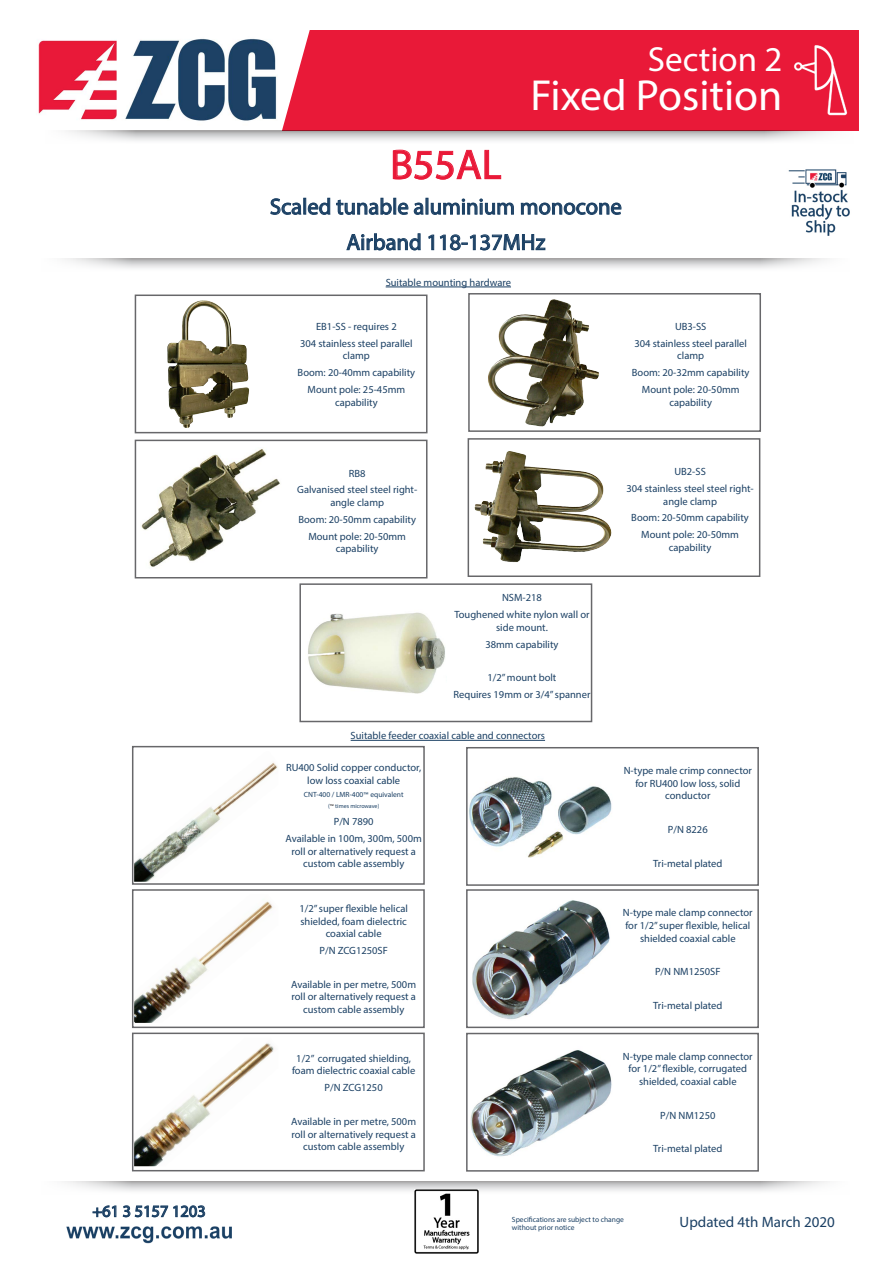
<style>
.page{position:relative;width:893px;height:1263px;background:#fff}
.page>*{position:absolute;margin:0;border:0;box-sizing:border-box;transform-origin:0 0}
.t1{font:43.65px "Myriad Pro";color:#fff}
.t2{font:42px "Myriad Pro";color:#e91938}
.t3{font:34.95px "Myriad Pro";color:#fff}
.t4{font:22.5px "Myriad Pro";color:#1b4064}
.t5{font:16.5px "Myriad Pro";color:#1b4064}
.t6{font:15px "Myriad Pro";color:#1b4064}
.t7{font:10.5px/12.6px "Myriad Pro";color:#1b4064;text-align:center}
.t8{font:7.5px "Myriad Pro";color:#1b4064}
.t9{font:6px "Myriad Pro";color:#1b4064}
.s1{font-family:"Calibri"}
.s2{font-family:"Calibri";color:#231f20}
</style>
<div class="page">
<img style="left:66px;top:1226px;width:166px;height:17px">
<svg style="left:92px;top:1205px;width:114px;height:13px"></svg>
<svg style="left:64px;top:1181px;width:764px;height:13px"></svg>
<svg style="left:65px;top:259px;width:762px;height:10px"></svg>
<div style="left:273px;top:30px;width:586px;height:101px;background:#e91938"></div>
<svg style="left:68px;top:131px;width:764px;height:10px"></svg>
<svg style="left:270px;top:198px;width:32px;height:17px"></svg>
<div style="left:303px;top:198px;width:3px;height:17px;border:1px solid #1b4064"></div>
<svg style="left:308px;top:197px;width:22px;height:18px"></svg>
<svg style="left:336px;top:150px;width:286px;height:115px"></svg>
<img style="left:38px;top:34px;width:244px;height:91px">
<img style="left:414px;top:1190px;width:64px;height:64px">
<img style="left:788px;top:169px;width:62px;height:67px">
<img style="left:785px;top:44px;width:72px;height:72px">
<hr style="left:386px;top:287px;width:125px;height:1px;background:#1b4064">
<div style="left:135px;top:294px;width:292px;height:139px;border:2px solid #67676a"></div>
<div style="left:468px;top:293px;width:293px;height:139px;border:2px solid #67676a"></div>
<div style="left:468px;top:438px;width:292px;height:139px;border:2px solid #67676a"></div>
<div style="left:135px;top:440px;width:292px;height:138px;border:2px solid #67676a"></div>
<img style="left:488px;top:299px;width:111px;height:128px">
<img style="left:474px;top:451px;width:138px;height:111px">
<img style="left:141px;top:449px;width:139px;height:118px">
<img style="left:167px;top:300px;width:83px;height:128px">
<div style="left:132px;top:746px;width:293px;height:139px;border:2px solid #67676a"></div>
<div style="left:466px;top:747px;width:293px;height:139px;border:2px solid #67676a"></div>
<div style="left:132px;top:889px;width:293px;height:139px;border:2px solid #67676a"></div>
<div style="left:466px;top:889px;width:293px;height:139px;border:2px solid #67676a"></div>
<div style="left:466px;top:1033px;width:293px;height:138px;border:2px solid #67676a"></div>
<div style="left:132px;top:1032px;width:293px;height:139px;border:2px solid #67676a"></div>
<img style="left:134px;top:751px;width:144px;height:131px">
<img style="left:468px;top:776px;width:144px;height:82px">
<img style="left:134px;top:894px;width:139px;height:129px">
<img style="left:468px;top:896px;width:142px;height:125px">
<img style="left:468px;top:1046px;width:144px;height:112px">
<img style="left:134px;top:1038px;width:140px;height:128px">
<hr style="left:351px;top:740px;width:194px;height:1px;background:#1b4064">
<div style="left:299px;top:583px;width:293px;height:139px;border:2px solid #67676a"></div>
<img style="left:308px;top:612px;width:137px;height:82px">
<p class="t5" style="left:92px;top:1201px;width:115px">+61 3 5157 1203</p>
<p class="t3" style="left:648px;top:38px;width:136px">Section 2</p>
<p class="t1" style="left:530px;top:69px;width:254px">Fixed Position</p>
<p class="t2" style="left:390px;top:139px;width:113px">B55AL</p>
<p class="t4" style="left:270px;top:193px;width:353px">Scaled tunable aluminium monocone</p>
<p class="t4" style="left:346px;top:228px;width:200px">Airband 118-137MHz</p>
<p class="t7" style="left:386px;top:276px;width:127px">Suitable mounting hardware</p>
<p class="t7" style="left:316px;top:320px;width:82px">EB1-SS - requires 2</p>
<p class="t7" style="left:300px;top:337px;width:114px">304 stainless steel parallel clamp</p>
<p class="t7" style="left:298px;top:366px;width:119px">Boom: 20-40mm capability</p>
<p class="t7" style="left:308px;top:383px;width:99px">Mount pole: 25-45mm capability</p>
<p class="t7" style="left:349px;top:467px;width:18px">RB8</p>
<p class="t7" style="left:297px;top:483px;width:122px">Galvanised steel steel right&shy;angle clamp</p>
<p class="t7" style="left:298px;top:513px;width:119px">Boom: 20-50mm capability</p>
<p class="t7" style="left:308px;top:530px;width:99px">Mount pole: 20-50mm capability</p>
<p class="t7" style="left:502px;top:591px;width:41px">NSM-218</p>
<p class="t7" style="left:454px;top:608px;width:137px">Toughened white nylon wall or side mount.</p>
<p class="t7" style="left:485px;top:638px;width:75px">38mm capability</p>
<p class="t7" style="left:488px;top:671px;width:70px">1/2” mount bolt</p>
<p class="t7" style="left:453px;top:688px;width:138px">Requires 19mm or 3/4” spanner</p>
<p class="t7" style="left:351px;top:729px;width:196px">Suitable feeder coaxial cable and connectors</p>
<p class="t7" style="left:286px;top:761px;width:137px">RU400 Solid copper conductor, low loss coaxial cable</p>
<p class="t8" style="left:304px;top:790px;width:101px">CNT-400 / LMR-400<span class="s1">™</span> equivalent</p>
<p class="t9" style="left:328px;top:803px;width:53px">(<span class="s2">™</span> times microwave)</p>
<p class="t7" style="left:334px;top:815px;width:41px">P/N 7890</p>
<p class="t7" style="left:286px;top:832px;width:138px">Available in 100m, 300m, 500m roll or alternatively request a custom cable assembly</p>
<p class="t7" style="left:299px;top:902px;width:110px">1/2” super flexible helical shielded, foam dielectric coaxial cable</p>
<p class="t7" style="left:319px;top:944px;width:70px">P/N ZCG1250SF</p>
<p class="t7" style="left:291px;top:978px;width:126px">Available in per metre, 500m roll or alternatively request a custom cable assembly</p>
<p class="t7" style="left:292px;top:1052px;width:125px">1/2” corrugated shielding, foam dielectric coaxial cable</p>
<p class="t7" style="left:325px;top:1081px;width:60px">P/N ZCG1250</p>
<p class="t7" style="left:291px;top:1115px;width:126px">Available in per metre, 500m roll or alternatively request a custom cable assembly</p>
<p class="t7" style="left:675px;top:320px;width:33px">UB3-SS</p>
<p class="t7" style="left:634px;top:337px;width:114px">304 stainless steel parallel clamp</p>
<p class="t7" style="left:632px;top:366px;width:119px">Boom: 20-32mm capability</p>
<p class="t7" style="left:642px;top:383px;width:99px">Mount pole: 20-50mm capability</p>
<p class="t7" style="left:674px;top:465px;width:33px">UB2-SS</p>
<p class="t7" style="left:626px;top:482px;width:129px">304 stainless steel steel right&shy;angle clamp</p>
<p class="t7" style="left:631px;top:511px;width:119px">Boom: 20-50mm capability</p>
<p class="t7" style="left:641px;top:528px;width:99px">Mount pole: 20-50mm capability</p>
<p class="t7" style="left:624px;top:764px;width:130px">N-type male crimp connector for RU400 low loss, solid conductor</p>
<p class="t7" style="left:668px;top:823px;width:41px">P/N 8226</p>
<p class="t7" style="left:653px;top:857px;width:71px">Tri-metal plated</p>
<p class="t7" style="left:623px;top:906px;width:131px">N-type male clamp connector for 1/2” super flexible, helical shielded coaxial cable</p>
<p class="t7" style="left:655px;top:965px;width:67px">P/N NM1250SF</p>
<p class="t7" style="left:653px;top:999px;width:71px">Tri-metal plated</p>
<p class="t7" style="left:623px;top:1050px;width:131px">N-type male clamp connector for 1/2” flexible, corrugated shielded, coaxial cable</p>
<p class="t7" style="left:660px;top:1109px;width:57px">P/N NM1250</p>
<p class="t7" style="left:653px;top:1142px;width:71px">Tri-metal plated</p>
<p class="t8" style="left:512px;top:1214px;width:113px">Specifications are subject to change</p>
<p class="t8" style="left:512px;top:1223px;width:64px">without prior notice</p>
<p class="t6" style="left:680px;top:1213px;width:157px">Updated 4th March 2020</p>
</div>
